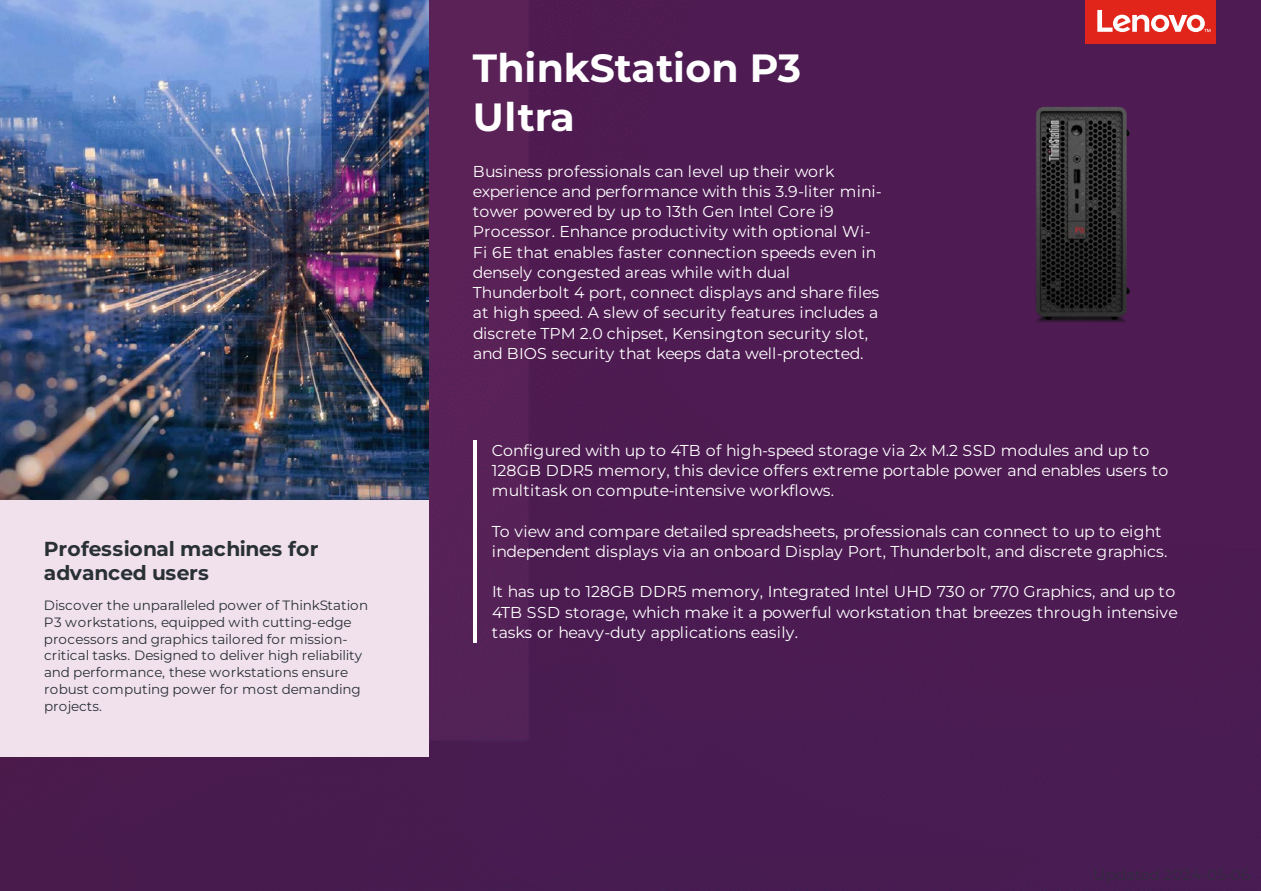
<style>
.page{position:relative;width:1261px;height:891px;background:#fff}
.page>*{position:absolute;margin:0;border:0;box-sizing:border-box;transform-origin:0 0}
.t1{font:700 39.3px/48.4px "Montserrat";letter-spacing:-.005em;color:#fff}
.t2{font:700 20.25px/24.8px "Montserrat";letter-spacing:-.005em;color:#293135}
.t3{font:15.75px/20.2px "Montserrat";letter-spacing:.01em;color:#fff}
.t4{font:15.75px/20.2px "Montserrat";letter-spacing:-.02em;color:#fff}
.t5{font:300 15px "Montserrat";letter-spacing:.015em;color:#293135}
.t6{font:13.5px/16.8px "Montserrat";letter-spacing:-.005em;color:#293135}
</style>
<div class="page">
<img style="left:0;top:0;width:1260px;height:891px">
<img style="left:0;top:0;width:429px;height:501px">
<div style="left:0;top:501px;width:429px;height:256px;background:#f1e1ed"></div>
<img style="left:927px;top:100px;width:297px;height:223px">
<hr style="left:473px;top:440px;width:3px;height:202px;background:#fff">
<div style="left:1085px;top:0;width:130px;height:44px;background:#e1251b"></div>
<svg style="left:1097px;top:10px;width:112px;height:22px"></svg>
<p class="t2" style="left:44px;top:536px;width:276px">Professional machines for advanced users</p>
<p class="t6" style="left:44px;top:596px;width:326px">Discover the unparalleled power of ThinkStation P3 workstations, equipped with cutting-edge processors and graphics tailored for mission&shy;critical tasks. Designed to deliver high reliability and performance, these workstations ensure robust computing power for most demanding projects.</p>
<p class="t1" style="left:472px;top:43px;width:330px">ThinkStation P3<br>Ultra</p>
<p class="t3" style="left:472px;top:160px;width:410px">Business professionals can level up their work experience and performance with this 3.9-liter mini&shy;tower powered by up to 13th Gen Intel Core i9<br>Processor. Enhance productivity with optional Wi-Fi 6E that enables faster connection speeds even in densely congested areas while with dual Thunderbolt 4 port, connect displays and share files at high speed. A slew of security features includes a discrete TPM 2.0 chipset, Kensington security slot, and BIOS security that keeps data well-protected.</p>
<p class="t3" style="left:492px;top:439px;width:677px">Configured with up to 4TB of high-speed storage via 2x M.2 SSD modules and up to<br>128GB DDR5 memory, this device offers extreme portable power and enables users to multitask on compute-intensive workflows.</p>
<p class="t4" style="left:492px;top:520px;width:677px">To view and compare detailed spreadsheets, professionals can connect to up to eight independent displays via an onboard Display Port, Thunderbolt, and discrete graphics.</p>
<p class="t3" style="left:492px;top:581px;width:687px">It has up to 128GB DDR5 memory, Integrated Intel UHD 730 or 770 Graphics, and up to<br>4TB SSD storage, which make it a powerful workstation that breezes through intensive tasks or heavy-duty applications easily.</p>
<p class="t5" style="left:1093px;top:864px;width:158px">Updated 2024-05-06</p>
</div>
